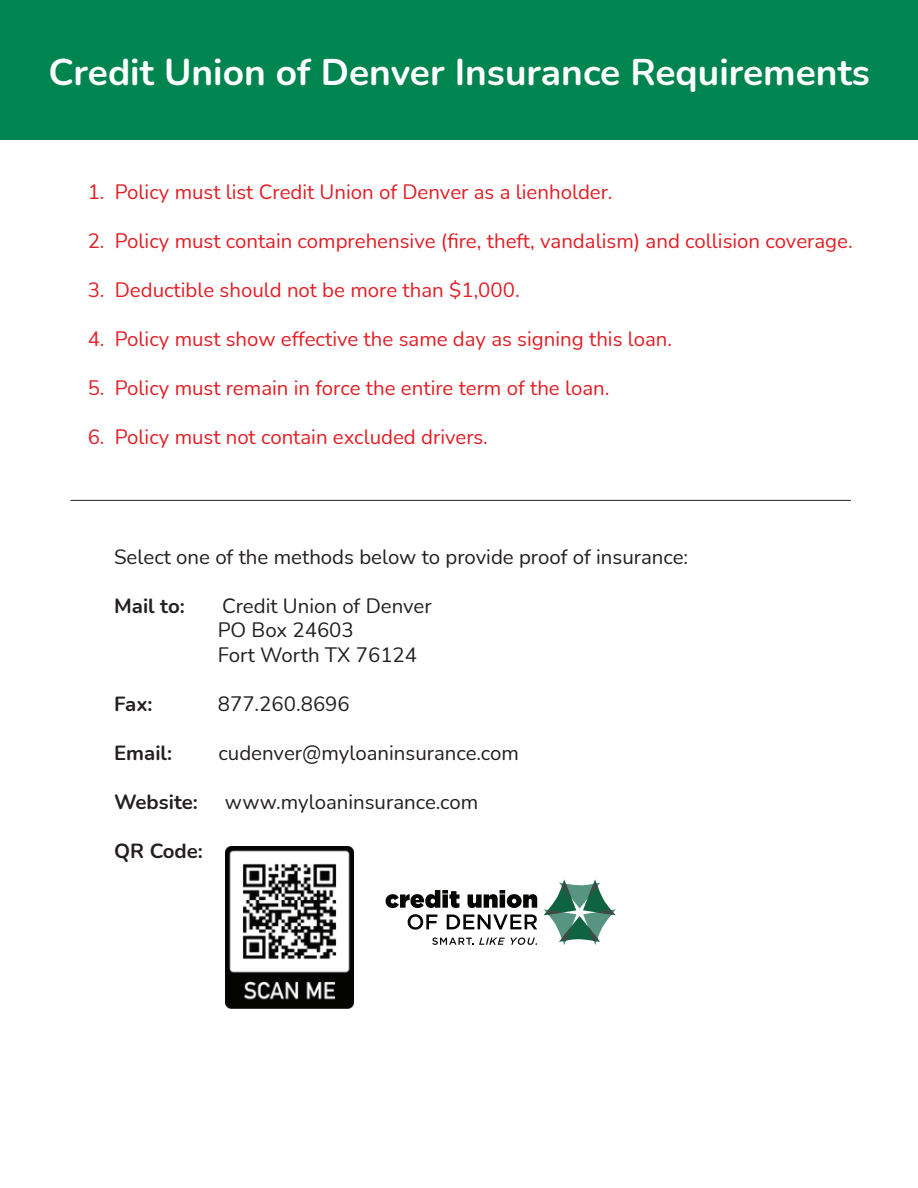
<style>
.page{position:relative;width:918px;height:1188px;background:#fff}
.page>*{position:absolute;margin:0;border:0;box-sizing:border-box;transform-origin:0 0}
.t1{font:700 37.2px "Nunito";color:#fff}
.t2{font:20.4px "Nunito";color:#e11f25}
.t3{font:20.4px/24.5px "Nunito";color:#231f20}
.t4{font:700 20.4px "Nunito";color:#231f20}
</style>
<div class="page">
<div style="left:0;top:0;width:918px;height:139px;background:#008551"></div>
<img style="left:226px;top:847px;width:128px;height:161px">
<hr style="left:71px;top:500px;width:780px;height:1px;background:#231f20">
<svg style="left:386px;top:890px;width:74px;height:18px"></svg>
<svg style="left:468px;top:890px;width:69px;height:18px"></svg>
<svg style="left:408px;top:914px;width:29px;height:16px"></svg>
<svg style="left:447px;top:914px;width:90px;height:15px"></svg>
<svg style="left:432px;top:938px;width:73px;height:7px"></svg>
<svg style="left:511px;top:938px;width:26px;height:7px"></svg>
<svg style="left:544px;top:879px;width:72px;height:66px"></svg>
<h1 class="t1" style="left:48px;top:46px;width:823px">Credit Union of Denver Insurance Requirements</h1>
<p class="t2" style="left:88px;top:177px;width:526px">1. Policy must list Credit Union of Denver as a lienholder.</p>
<p class="t2" style="left:88px;top:226px;width:767px">2. Policy must contain comprehensive (fire, theft, vandalism) and collision coverage.</p>
<p class="t2" style="left:88px;top:275px;width:434px">3. Deductible should not be more than $1,000.</p>
<p class="t2" style="left:88px;top:324px;width:586px">4. Policy must show effective the same day as signing this loan.</p>
<p class="t2" style="left:88px;top:374px;width:523px">5. Policy must remain in force the entire term of the loan.</p>
<p class="t2" style="left:88px;top:423px;width:402px">6. Policy must not contain excluded drivers.</p>
<p class="t3" style="left:114px;top:544px;width:576px">Select one of the methods below to provide proof of insurance:</p>
<p class="t4" style="left:114px;top:591px;width:72px">Mail to:</p>
<p class="t3" style="left:218px;top:593px;width:215px">Credit Union of Denver<br>PO Box 24603<br>Fort Worth TX 76124</p>
<p class="t4" style="left:114px;top:689px;width:40px">Fax:</p>
<p class="t3" style="left:218px;top:691px;width:133px">877.260.8696</p>
<p class="t4" style="left:114px;top:738px;width:60px">Email:</p>
<p class="t3" style="left:218px;top:740px;width:302px">cudenver@myloaninsurance.com</p>
<p class="t4" style="left:114px;top:787px;width:85px">Website:</p>
<p class="t3" style="left:225px;top:789px;width:255px">www.myloaninsurance.com</p>
<p class="t4" style="left:114px;top:836px;width:90px">QR Code:</p>
</div>
